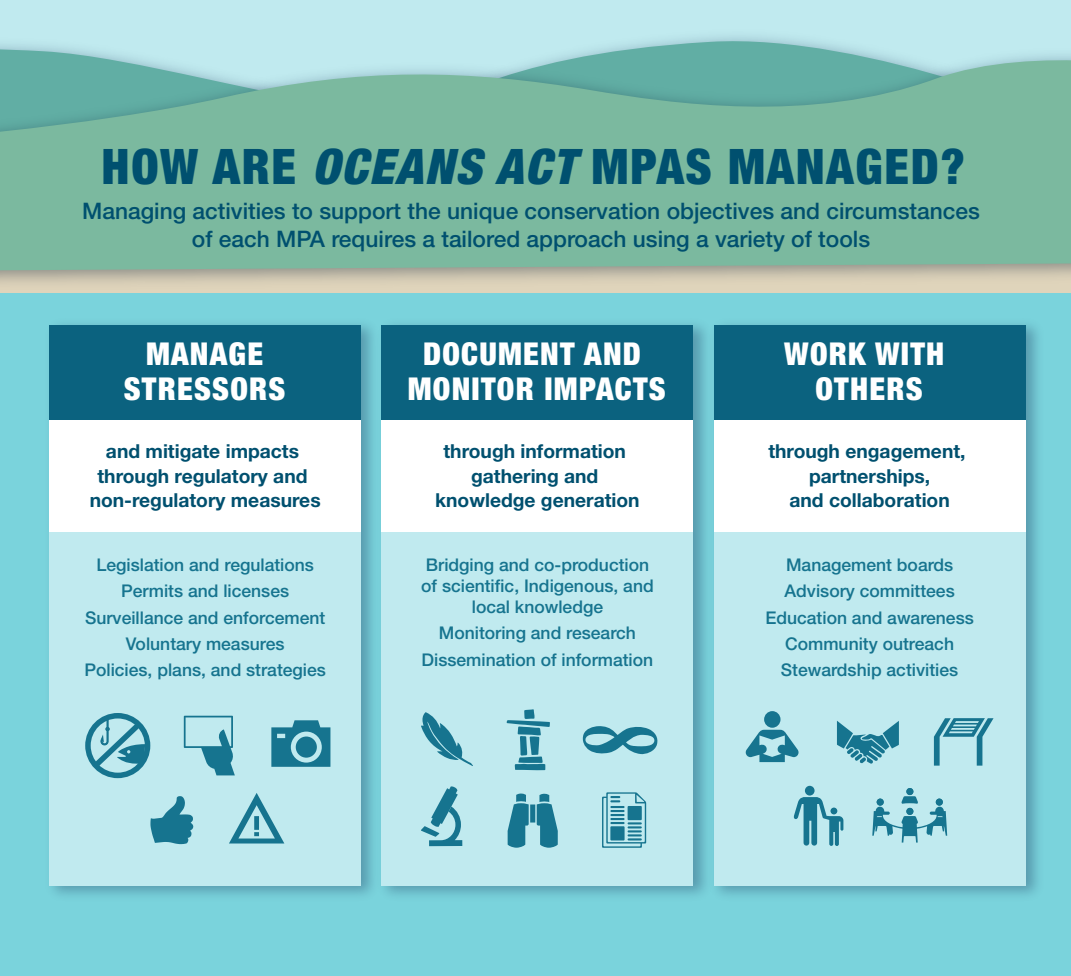
<style>
.page{position:relative;width:1071px;height:976px;background:#fff}
.page>*{position:absolute;margin:0;border:0;box-sizing:border-box;transform-origin:0 0}
.t1{font:900 condensed 49px "Helvetica Neue LT Std";letter-spacing:.035em;color:#00506f}
.t2{font:900 condensed 31.5px/35px "Helvetica Neue LT Std";letter-spacing:.04em;color:#fff;text-align:center}
.t3{font:500 22.75px/28px "Helvetica Neue LT Std";color:#00506f;text-align:center}
.t4{font:700 19.25px/24.5px "Helvetica Neue LT Std";color:#00506f;text-align:center}
.t5{font:500 17.5px/26.2px "Helvetica Neue LT Std";color:#16748f;text-align:center}
.s1{font-style:italic}
</style>
<div class="page">
<div style="left:0;top:0;width:1071px;height:975px;background:#7ad3dc"></div>
<div style="left:0;top:0;width:1071px;height:158px;background:#c0eaef"></div>
<img style="left:0;top:271px;width:1071px;height:21px">
<svg style="left:0;top:43px;width:1071px;height:228px;fill:#7bb99f"></svg>
<img style="left:49px;top:324px;width:324px;height:571px">
<div style="left:49px;top:325px;width:312px;height:560px;background:#c0eaef"></div>
<img style="left:381px;top:324px;width:324px;height:571px">
<div style="left:382px;top:325px;width:311px;height:560px;background:#c0eaef"></div>
<img style="left:705px;top:324px;width:333px;height:571px">
<div style="left:714px;top:325px;width:311px;height:560px;background:#c0eaef"></div>
<div style="left:49px;top:325px;width:312px;height:207px;background:#fff"></div>
<div style="left:382px;top:325px;width:311px;height:207px;background:#fff"></div>
<svg style="left:421px;top:786px;width:41px;height:59px"></svg>
<svg style="left:602px;top:792px;width:44px;height:55px"></svg>
<svg style="left:582px;top:726px;width:76px;height:28px"></svg>
<svg style="left:507px;top:709px;width:43px;height:61px"></svg>
<svg style="left:421px;top:712px;width:52px;height:53px"></svg>
<svg style="left:508px;top:793px;width:50px;height:54px"></svg>
<svg style="left:271px;top:720px;width:59px;height:46px"></svg>
<svg style="left:184px;top:715px;width:51px;height:60px"></svg>
<svg style="left:85px;top:713px;width:65px;height:64px"></svg>
<svg style="left:150px;top:796px;width:43px;height:47px"></svg>
<svg style="left:229px;top:793px;width:55px;height:50px"></svg>
<div style="left:254px;top:815px;width:5px;height:14px;background:#16748f"></div>
<div style="left:381px;top:325px;width:312px;height:95px;background:#0b627f"></div>
<div style="left:714px;top:325px;width:311px;height:207px;background:#fff"></div>
<div style="left:714px;top:325px;width:312px;height:95px;background:#0b627f"></div>
<div style="left:49px;top:325px;width:312px;height:95px;background:#0b627f"></div>
<svg style="left:793px;top:785px;width:50px;height:60px"></svg>
<svg style="left:746px;top:711px;width:53px;height:50px"></svg>
<svg style="left:934px;top:718px;width:60px;height:47px"></svg>
<svg style="left:872px;top:795px;width:75px;height:47px"></svg>
<div style="left:906px;top:787px;width:7px;height:7px;background:#16748f;border-radius:50%"></div>
<div style="left:906px;top:807px;width:7px;height:7px;background:#16748f;border-radius:50%"></div>
<div style="left:877px;top:798px;width:7px;height:7px;background:#16748f;border-radius:50%"></div>
<div style="left:936px;top:798px;width:7px;height:7px;background:#16748f;border-radius:50%"></div>
<svg style="left:837px;top:721px;width:62px;height:42px"></svg>
<h1 class="t1" style="left:102px;top:136px;width:865px">HOW ARE <span class="s1">OCEANS ACT</span> MPAS MANAGED?</h1>
<h3 class="t3" style="left:82px;top:197px;width:899px">Managing activities to support the unique conservation objectives and circumstances of each MPA requires a tailored approach using a variety of tools</h3>
<h2 class="t2" style="left:124px;top:335px;width:163px">MANAGE<br>STRESSORS</h2>
<h2 class="t2" style="left:408px;top:335px;width:259px">DOCUMENT AND<br>MONITOR IMPACTS</h2>
<h2 class="t2" style="left:784px;top:335px;width:162px">WORK WITH<br>OTHERS</h2>
<p class="t4" style="left:90px;top:438px;width:232px">and mitigate impacts through regulatory and non-regulatory measures</p>
<p class="t4" style="left:435px;top:438px;width:206px">through information gathering and knowledge generation</p>
<p class="t4" style="left:768px;top:438px;width:199px">through engagement, partnerships,<br>and collaboration</p>
<p class="t5" style="left:84px;top:551px;width:243px">Legislation and regulations<br>Permits and licenses<br>Surveillance and enforcement<br>Voluntary measures<br>Policies, plans, and strategies</p>
<p class="t5" style="left:765px;top:551px;width:210px">Management boards<br>Advisory committees<br>Education and awareness<br>Community outreach<br>Stewardship activities</p>
<p class="t5" style="left:421px;top:554px;width:234px;line-height:21px">Bridging and co-production of scientific, Indigenous, and local knowledge</p>
<p class="t5" style="left:421px;top:619px;width:233px">Monitoring and research<br>Dissemination of information</p>
</div>
